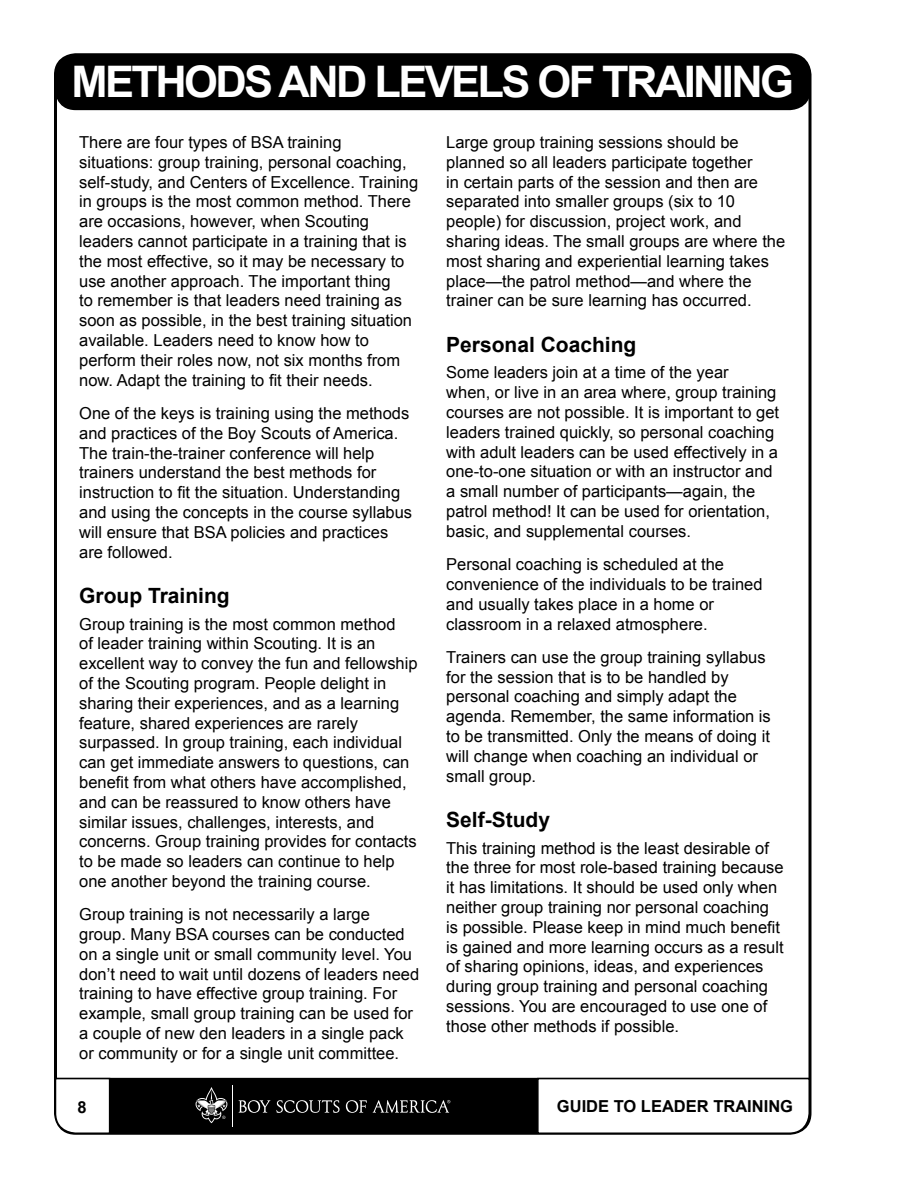
<style>
.page{position:relative;width:918px;height:1188px;background:#fff}
.page>*{position:absolute;margin:0;border:0;box-sizing:border-box;transform-origin:0 0}
.t1{font:700 43.5px "Arial";letter-spacing:-.06em;color:#fff}
.t2{font:700 21px "Arial";color:#000}
.t3{font:16.5px/19.8px "Arial";color:#000}
.t4{font:700 16.5px "Arial";color:#000}
</style>
<div class="page">
<div style="left:56px;top:55px;width:754px;height:54px;background:#000;border-radius:20px"></div>
<div style="left:55px;top:54px;width:756px;height:56px;border:2px solid #000;border-radius:20px"></div>
<svg style="left:54px;top:1077px;width:757px;height:58px"></svg>
<h1 class="t1" style="left:71px;top:53px;width:717px">METHODS AND LEVELS OF TRAINING</h1>
<p class="t3" style="left:79px;top:133px;width:341px">There are four types of BSA training situations: group training, personal coaching, self-study, and Centers of Excellence. Training in groups is the most common method. There are occasions, however, when Scouting leaders cannot participate in a training that is the most effective, so it may be necessary to use another approach. The important thing<br>to remember is that leaders need training as soon as possible, in the best training situation available. Leaders need to know how to perform their roles now, not six months from now. Adapt the training to fit their needs.</p>
<p class="t3" style="left:79px;top:403px;width:334px">One of the keys is training using the methods and practices of the Boy Scouts of America.<br>The train-the-trainer conference will help trainers understand the best methods for instruction to fit the situation. Understanding and using the concepts in the course syllabus will ensure that BSA policies and practices are followed.</p>
<p class="t2" style="left:79px;top:582px;width:152px">GROUP TRAINING</p>
<p class="t3" style="left:79px;top:614px;width:340px">Group training is the most common method<br>of leader training within Scouting. It is an excellent way to convey the fun and fellowship of the Scouting program. People delight in sharing their experiences, and as a learning feature, shared experiences are rarely surpassed. In group training, each individual can get immediate answers to questions, can benefit from what others have accomplished, and can be reassured to know others have similar issues, challenges, interests, and concerns. Group training provides for contacts to be made so leaders can continue to help one another beyond the training course.</p>
<p class="t3" style="left:79px;top:905px;width:342px">Group training is not necessarily a large group. Many BSA courses can be conducted on a single unit or small community level. You don’t need to wait until dozens of leaders need training to have effective group training. For example, small group training can be used for a couple of new den leaders in a single pack or community or for a single unit committee.</p>
<p class="t3" style="left:446px;top:133px;width:341px">Large group training sessions should be planned so all leaders participate together<br>in certain parts of the session and then are separated into smaller groups (six to 10 people) for discussion, project work, and sharing ideas. The small groups are where the most sharing and experiential learning takes place—the patrol method—and where the trainer can be sure learning has occurred.</p>
<p class="t2" style="left:446px;top:331px;width:192px">PERSONAL COACHING</p>
<p class="t3" style="left:446px;top:363px;width:334px">Some leaders join at a time of the year<br>when, or live in an area where, group training courses are not possible. It is important to get leaders trained quickly, so personal coaching with adult leaders can be used effectively in a one-to-one situation or with an instructor and a small number of participants—again, the patrol method! It can be used for orientation, basic, and supplemental courses.</p>
<p class="t3" style="left:446px;top:555px;width:318px">Personal coaching is scheduled at the convenience of the individuals to be trained and usually takes place in a home or classroom in a relaxed atmosphere.</p>
<p class="t3" style="left:446px;top:647px;width:326px">Trainers can use the group training syllabus for the session that is to be handled by personal coaching and simply adapt the agenda. Remember, the same information is to be transmitted. Only the means of doing it will change when coaching an individual or small group.</p>
<p class="t2" style="left:446px;top:806px;width:105px">SELF-STUDY</p>
<p class="t3" style="left:446px;top:838px;width:339px">This training method is the least desirable of the three for most role-based training because it has limitations. It should be used only when neither group training nor personal coaching is possible. Please keep in mind much benefit is gained and more learning occurs as a result of sharing opinions, ideas, and experiences during group training and personal coaching sessions. You are encouraged to use one of those other methods if possible.</p>
<p class="t4" style="left:78px;top:1096px;width:11px">8</p>
<p class="t4" style="left:557px;top:1096px;width:235px">GUIDE TO LEADER TRAINING</p>
</div>
